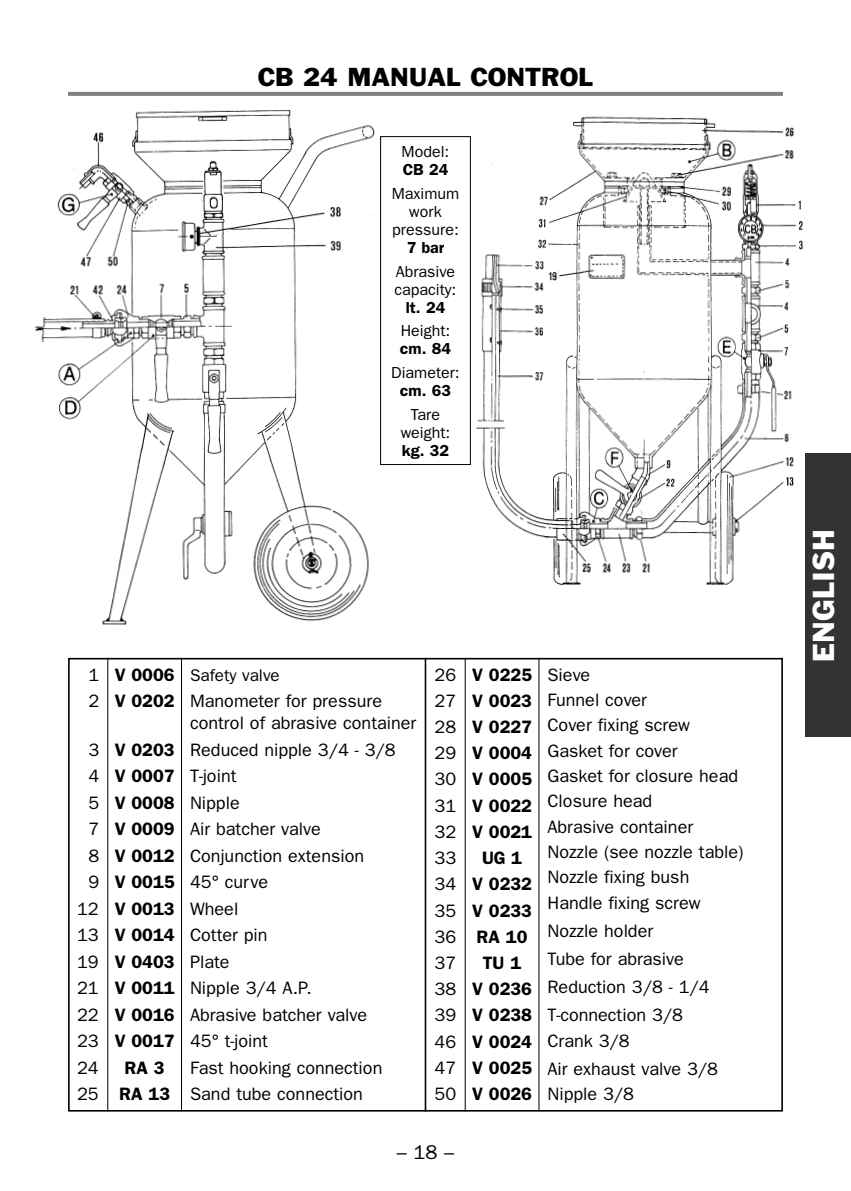
<style>
.page{position:relative;width:851px;height:1191px;background:#fff}
.page>*{position:absolute;margin:0;border:0;box-sizing:border-box;transform-origin:0 0}
.t1{font:28px "Franklin Gothic";color:#fff}
.t2{font:24px "Franklin Gothic";color:#000}
.t3{font:20px "Franklin Gothic";color:#000}
.t4{font:18px/26.4px "Franklin Gothic";color:#000}
.t5{font:600 18px/26.2px "Franklin Gothic";color:#000;text-align:center}
.t6{font:17px "Franklin Gothic";color:#000}
.t7{font:16px/18px "Franklin Gothic";color:#000;text-align:center}
.t8{font:600 16px "Franklin Gothic";color:#000}
</style>
<div class="page">
<svg style="left:68px;top:92px;width:714px;height:4px;fill:#808080"></svg>
<div style="left:380px;top:136px;width:91px;height:329px;border:1px solid #000"></div>
<img style="left:35px;top:110px;width:339px;height:515px">
<img style="left:476px;top:116px;width:328px;height:469px">
<div style="left:68px;top:658px;width:714px;height:453px;border:2px solid #000"></div>
<hr style="left:107px;top:658px;width:1px;height:453px;background:#000">
<hr style="left:181px;top:658px;width:1px;height:453px;background:#000">
<hr style="left:424px;top:658px;width:2px;height:453px;background:#000">
<hr style="left:464px;top:658px;width:1px;height:453px;background:#000">
<hr style="left:538px;top:658px;width:1px;height:453px;background:#000">
<div style="left:805px;top:454px;width:45px;height:283px;background:#333"></div>
<h2 class="t2" style="left:258px;top:68px;width:337px">CB 24 MANUAL CONTROL</h2>
<p class="t7" style="left:401px;top:143px;width:49px">Model:</p>
<p class="t8" style="left:402px;top:160px;width:47px">CB 24</p>
<p class="t7" style="left:391px;top:184px;width:69px">Maximum work pressure:</p>
<p class="t8" style="left:406px;top:238px;width:39px">7 bar</p>
<p class="t7" style="left:394px;top:262px;width:63px;text-align:left">Abrasive capacity:</p>
<p class="t8" style="left:405px;top:298px;width:41px">lt. 24</p>
<p class="t7" style="left:400px;top:322px;width:51px">Height:</p>
<p class="t8" style="left:400px;top:339px;width:53px">cm. 84</p>
<p class="t7" style="left:391px;top:363px;width:70px">Diameter:</p>
<p class="t8" style="left:400px;top:381px;width:53px">cm. 63</p>
<p class="t7" style="left:400px;top:405px;width:51px">Tare weight:</p>
<p class="t8" style="left:402px;top:441px;width:49px">kg. 32</p>
<p class="t4" style="left:88px;top:661px;width:12px">1<br>2</p>
<p class="t4" style="left:77px;top:736px;width:24px;text-align:right">3<br>4<br>5<br>7<br>8<br>9<br>12<br>13<br>19<br>21<br>22<br>23<br>24<br>25</p>
<p class="t5" style="left:115px;top:661px;width:61px;text-align:left">V 0006<br>V 0202</p>
<p class="t5" style="left:115px;top:736px;width:61px">V 0203<br>V 0007<br>V 0008<br>V 0009<br>V 0012<br>V 0015<br>V 0013<br>V 0014<br>V 0403<br>V 0011<br>V 0016<br>V 0017<br>RA 3<br>RA 13</p>
<p class="t6" style="left:190px;top:665px;width:91px">Safety valve</p>
<p class="t4" style="left:190px;top:690px;width:228px;line-height:22px">Manometer for pressure control of abrasive container</p>
<p class="t4" style="left:190px;top:736px;width:207px">Reduced nipple 3/4 - 3/8<br>T-joint<br>Nipple<br>Air batcher valve<br>Conjunction extension<br>45° curve<br>Wheel<br>Cotter pin<br>Plate<br>Nipple 3/4 A.P.<br>Abrasive batcher valve<br>45° t-joint<br>Fast hooking connection<br>Sand tube connection</p>
<p class="t4" style="left:434px;top:661px;width:23px;text-align:justify">26<br>27<br>28<br>29<br>30<br>31<br>32<br>33<br>34<br>35<br>36<br>37<br>38<br>39<br>46<br>47<br>50</p>
<p class="t5" style="left:472px;top:661px;width:61px">V 0225<br>V 0023<br>V 0227<br>V 0004<br>V 0005<br>V 0022<br>V 0021<br>UG 1<br>V 0232<br>V 0233<br>RA 10<br>TU 1<br>V 0236<br>V 0238<br>V 0024<br>V 0025<br>V 0026</p>
<p class="t4" style="left:547px;top:661px;width:198px;line-height:25.4px">Sieve<br>Funnel cover<br>Cover fixing screw<br>Gasket for cover<br>Gasket for closure head<br>Closure head<br>Abrasive container<br>Nozzle (see nozzle table)<br>Nozzle fixing bush<br>Handle fixing screw</p>
<p class="t4" style="left:547px;top:916px;width:164px;line-height:28.2px">Nozzle holder<br>Tube for abrasive<br>Reduction 3/8 - 1/4<br>T-connection 3/8</p>
<p class="t4" style="left:547px;top:1026px;width:172px;line-height:28.2px">Crank 3/8<br>Air exhaust valve 3/8</p>
<p class="t4" style="left:547px;top:1080px;width:88px">Nipple 3/8</p>
<p class="t3" style="left:397px;top:1140px;width:59px">– 18 –</p>
<h1 class="t1" style="left:813px;top:661px;width:134px;rotate:-90deg">ENGLISH</h1>
</div>
